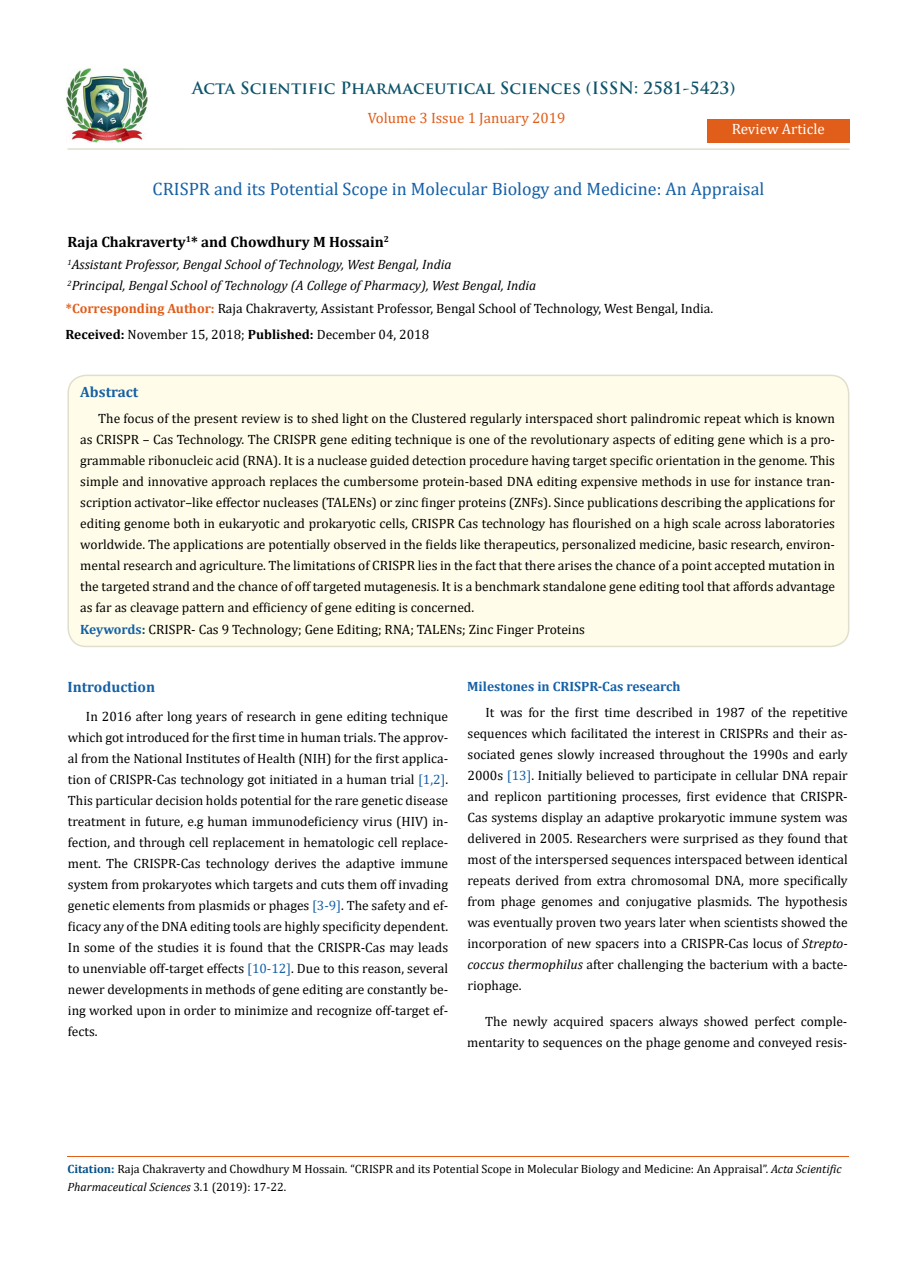
<style>
.page{position:relative;width:917px;height:1262px;background:#fff}
.page>*{position:absolute;margin:0;border:0;box-sizing:border-box;transform-origin:0 0}
.t1{font:18px "Cambria";color:#1560a6}
.t2{font:700 16.5px "Trajan Pro";color:#0e546a}
.t3{font:700 15px "Cambria";color:#000}
.t4{font:15px "Cambria";color:#e05d1a}
.t5{font:700 15px "Cambria";color:#1560a6}
.t6{font:15px "Cambria";color:#fff}
.t7{font:13.5px/21px "Cambria";color:#000;text-align:justify}
.t8{font:italic 13.5px/21px "Cambria";color:#000}
.t9{font:700 13.5px "Cambria";color:#1560a6}
.t10{font:12px/18px "Cambria";color:#000}
.s1{font-weight:700;color:#e05d1a}
.s2{font-weight:700}
.s3{font-weight:700;color:#1560a6}
.s4{font-weight:700;color:#0e546a}
.s5{color:#1560a6}
.s6{font-style:italic}
.s7{font-weight:700;color:#035089}
</style>
<div class="page">
<img style="left:67px;top:68px;width:80px;height:74px">
<div style="left:707px;top:119px;width:142px;height:23px;background:#e05d1a"></div>
<div style="left:68px;top:375px;width:780px;height:271px;background:#fffde9;border-radius:18px"></div>
<div style="left:67px;top:374px;width:782px;height:273px;border:2px solid #e0dfcd;border-radius:18px"></div>
<hr style="left:67px;top:1156px;width:782px;height:1px;background:#e05d1a">
<hr style="left:67px;top:148px;width:782px;height:2px;background:#e0dfcd">
<p class="t2" style="left:192px;top:77px;width:545px">Acta Scientific Pharmaceutical Sciences (ISSN: 2581-5423)</p>
<p class="t4" style="left:368px;top:109px;width:199px">Volume 3 Issue 1 January 2019</p>
<p class="t6" style="left:731px;top:120px;width:94px">Review Article</p>
<h1 class="t1" style="left:153px;top:178px;width:613px">CRISPR and its Potential Scope in Molecular Biology and Medicine: An Appraisal</h1>
<p class="t3" style="left:67px;top:231px;width:323px">Raja Chakraverty<sup>1</sup>* and Chowdhury M Hossain<sup>2</sup></p>
<p class="t8" style="left:67px;top:253px;width:470px"><sup>1</sup>Assistant Professor, Bengal School of Technology, West Bengal, India<br><sup>2</sup>Principal, Bengal School of Technology (A College of Pharmacy), West Bengal, India</p>
<p class="t7" style="left:66px;top:298px;width:649px"><span class="s1">*Corresponding Author:</span> Raja Chakraverty, Assistant Professor, Bengal School of Technology, West Bengal, India.</p>
<p class="t7" style="left:66px;top:324px;width:365px"><span class="s2">Received:</span> November 15, 2018; <span class="s2">Published:</span> December 04, 2018</p>
<p class="t5" style="left:80px;top:381px;width:60px">Abstract</p>
<p class="t7" style="left:80px;top:407px;width:756px;text-indent:18px">The focus of the present review is to shed light on the Clustered regularly interspaced short palindromic repeat which is known as CRISPR – Cas Technology. The CRISPR gene editing technique is one of the revolutionary aspects of editing gene which is a pro&shy;grammable ribonucleic acid (RNA). It is a nuclease guided detection procedure having target specific orientation in the genome. This simple and innovative approach replaces the cumbersome protein-based DNA editing expensive methods in use for instance tran&shy;scription activator–like effector nucleases (TALENs) or zinc finger proteins (ZNFs). Since publications describing the applications for editing genome both in eukaryotic and prokaryotic cells, CRISPR Cas technology has flourished on a high scale across laboratories worldwide. The applications are potentially observed in the fields like therapeutics, personalized medicine, basic research, environ&shy;mental research and agriculture. The limitations of CRISPR lies in the fact that there arises the chance of a point accepted mutation in the targeted strand and the chance of off targeted mutagenesis. It is a benchmark standalone gene editing tool that affords advantage as far as cleavage pattern and efficiency of gene editing is concerned.</p>
<p class="t7" style="left:80px;top:619px;width:506px"><span class="s3">Keywords</span><span class="s4">:</span> CRISPR- Cas 9 Technology; Gene Editing; RNA; TALENs; Zinc Finger Proteins</p>
<p class="t5" style="left:67px;top:676px;width:89px">Introduction</p>
<p class="t7" style="left:68px;top:705px;width:382px;text-indent:18px">In 2016 after long years of research in gene editing technique which got introduced for the first time in human trials. The approv&shy;al from the National Institutes of Health (NIH) for the first applica&shy;tion of CRISPR-Cas technology got initiated in a human trial <span class="s5">[1,2]</span>.<br>This particular decision holds potential for the rare genetic disease treatment in future, e.g human immunodeficiency virus (HIV) in&shy;fection, and through cell replacement in hematologic cell replace&shy;ment. The CRISPR-Cas technology derives the adaptive immune system from prokaryotes which targets and cuts them off invading genetic elements from plasmids or phages <span class="s5">[3-9]</span>. The safety and ef&shy;ficacy any of the DNA editing tools are highly specificity dependent.<br>In some of the studies it is found that the CRISPR-Cas may leads to unenviable off-target effects <span class="s5">[10-12]</span>. Due to this reason, several newer developments in methods of gene editing are constantly be&shy;ing worked upon in order to minimize and recognize off-target ef&shy;fects.</p>
<p class="t9" style="left:467px;top:677px;width:215px">Milestones in CRISPR-Cas research</p>
<p class="t7" style="left:467px;top:701px;width:382px;text-indent:18px">It was for the first time described in 1987 of the repetitive sequences which facilitated the interest in CRISPRs and their as&shy;sociated genes slowly increased throughout the 1990s and early 2000s <span class="s5">[13]</span>. Initially believed to participate in cellular DNA repair and replicon partitioning processes, first evidence that CRISPR-Cas systems display an adaptive prokaryotic immune system was delivered in 2005. Researchers were surprised as they found that most of the interspersed sequences interspaced between identical repeats derived from extra chromosomal DNA, more specifically from phage genomes and conjugative plasmids. The hypothesis was eventually proven two years later when scientists showed the incorporation of new spacers into a CRISPR-Cas locus of <span class="s6">Strepto&shy;coccus thermophilus</span> after challenging the bacterium with a bacte&shy;riophage.</p>
<p class="t7" style="left:467px;top:1011px;width:382px;text-align:right">The newly acquired spacers always showed perfect comple&shy;mentarity to sequences on the phage genome and conveyed resis-</p>
<p class="t10" style="left:67px;top:1159px;width:775px"><span class="s7">Citation:</span> Raja Chakraverty and Chowdhury M Hossain<span class="s6">.</span> “CRISPR and its Potential Scope in Molecular Biology and Medicine: An Appraisal”. <span class="s6">Acta Scientific<br>Pharmaceutical Sciences</span> 3.1 (2019): 17-22.</p>
</div>
